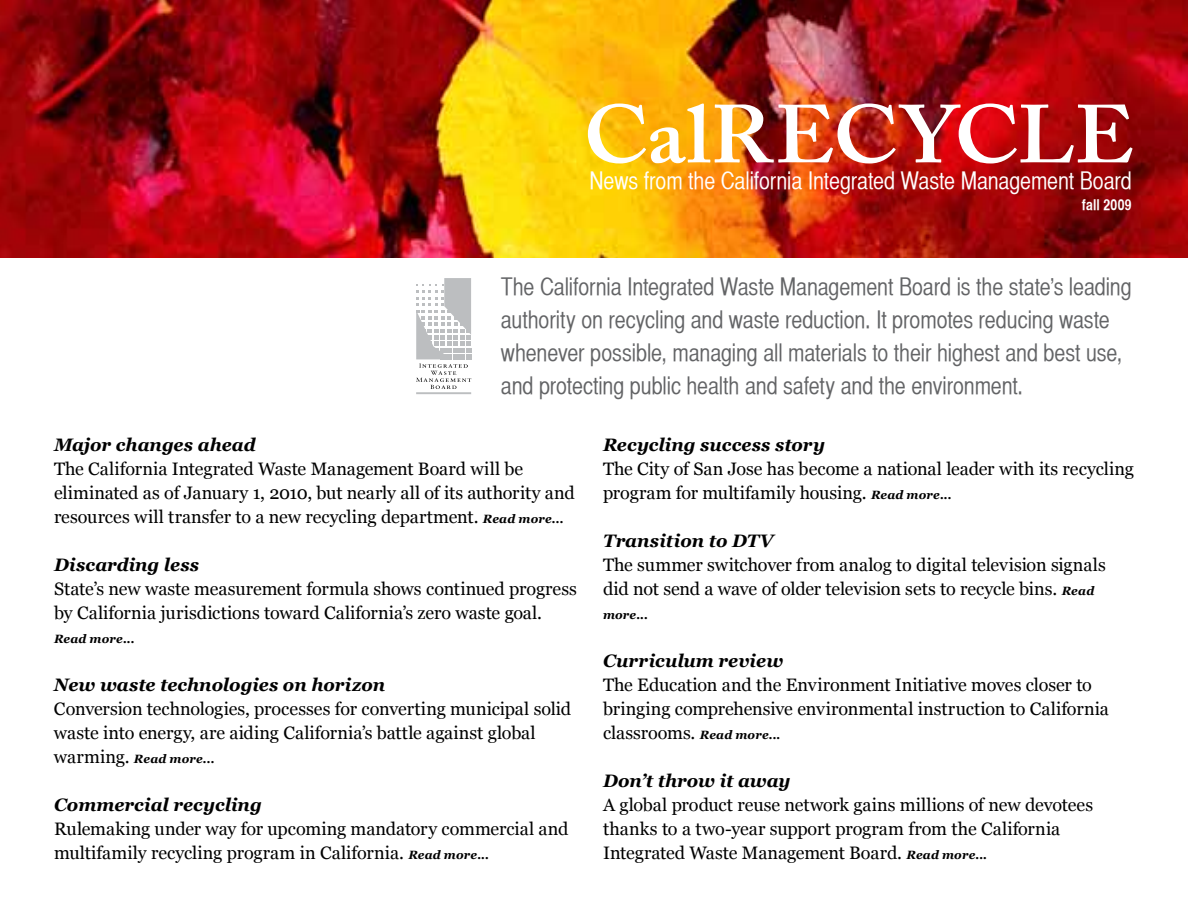
<style>
.page{position:relative;width:1188px;height:918px;background:#fff}
.page>*{position:absolute;margin:0;border:0;box-sizing:border-box;transform-origin:0 0}
.t1{font:24px/33px "Helvetica CY Plain";letter-spacing:-.005em;color:#636466}
.t2{font:24px "Helvetica CY Plain";letter-spacing:-.005em;color:#fff}
.t3{font:18px/24px "Georgia";letter-spacing:-.005em;color:#000}
.t4{font:italic 700 18px "Georgia";color:#000}
.t5{font:15px "Helvetica CY Bold";letter-spacing:.01em;color:#fff}
.t6{font:italic 700 12px "Georgia";letter-spacing:.015em;color:#000}
.s1{font-weight:700;font-style:italic;font-size:12px}
.s2{font-weight:400;font-style:normal;font-size:18px}
</style>
<div class="page">
<img style="left:0;top:0;width:1188px;height:258px">
<img style="left:588px;top:104px;width:545px;height:60px">
<hr style="left:416px;top:392px;width:55px;height:2px;background:#bcbec0">
<svg style="left:416px;top:278px;width:55px;height:111px"></svg>
<h1 class="t2" style="left:590px;top:167px;width:544px">News from the California Integrated Waste Management Board</h1>
<p class="t5" style="left:1082px;top:196px;width:51px">fall 2009</p>
<p class="t1" style="left:501px;top:270px;width:632px">The California Integrated Waste Management Board is the state’s leading authority on recycling and waste reduction. It promotes reducing waste whenever possible, managing all materials to their highest and best use, and protecting public health and safety and the environment.</p>
<p class="t4" style="left:54px;top:433px;width:203px">Major changes ahead</p>
<p class="t3" style="left:54px;top:457px;width:522px">The California Integrated Waste Management Board will be eliminated as of January 1, 2010, but nearly all of its authority and resources will transfer to a new recycling department. <span class="s1">Read more...</span></p>
<p class="t4" style="left:54px;top:553px;width:147px">Discarding less</p>
<p class="t3" style="left:54px;top:577px;width:525px">State’s new waste measurement formula shows continued progress by California jurisdictions toward California’s zero waste goal.</p>
<p class="t6" style="left:54px;top:631px;width:82px">Read more...</p>
<p class="t4" style="left:54px;top:673px;width:333px">New waste technologies on horizon</p>
<p class="t3" style="left:54px;top:697px;width:519px">Conversion technologies, processes for converting municipal solid waste into energy, are aiding California’s battle against global</p>
<p class="t6" style="left:54px;top:751px;width:162px"><span class="s2">warming.</span> Read more...</p>
<p class="t4" style="left:54px;top:793px;width:209px">Commercial recycling</p>
<p class="t3" style="left:54px;top:817px;width:516px">Rulemaking under way for upcoming mandatory commercial and multifamily recycling program in California. <span class="s1">Read more...</span></p>
<p class="t4" style="left:603px;top:433px;width:224px">Recycling success story</p>
<p class="t3" style="left:603px;top:457px;width:532px">The City of San Jose has become a national leader with its recycling program for multifamily housing. <span class="s1">Read more...</span></p>
<p class="t4" style="left:603px;top:529px;width:172px">Transition to DTV</p>
<p class="t3" style="left:603px;top:553px;width:504px">The summer switchover from analog to digital television signals did not send a wave of older television sets to recycle bins. <span class="s1">Read</span></p>
<p class="t6" style="left:603px;top:607px;width:47px">more...</p>
<p class="t4" style="left:603px;top:649px;width:182px">Curriculum review</p>
<p class="t3" style="left:603px;top:673px;width:508px">The Education and the Environment Initiative moves closer to bringing comprehensive environmental instruction to California classrooms. <span class="s1">Read more...</span></p>
<p class="t4" style="left:603px;top:769px;width:189px">Don’t throw it away</p>
<p class="t3" style="left:603px;top:793px;width:492px">A global product reuse network gains millions of new devotees thanks to a two-year support program from the California<br>Integrated Waste Management Board. <span class="s1">Read more...</span></p>
</div>
